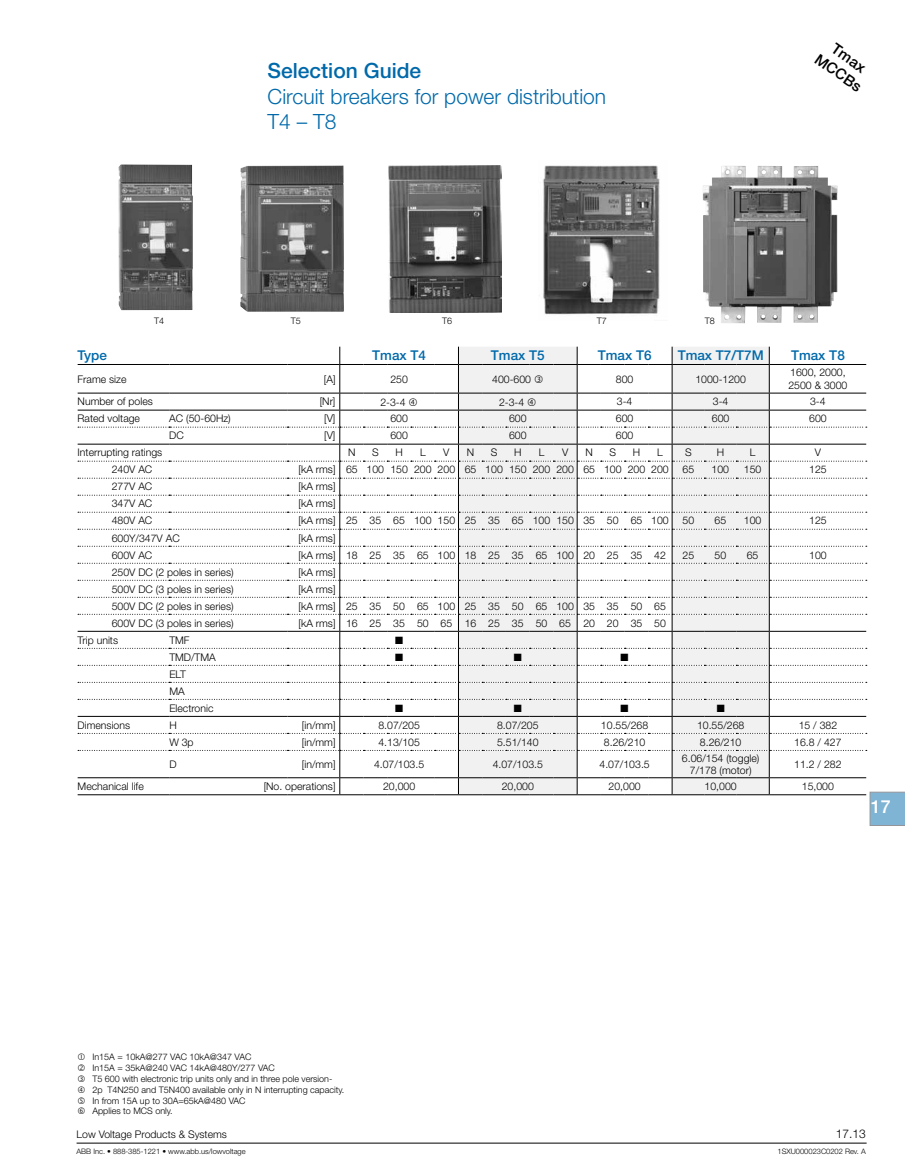
<style>
.page{position:relative;width:905px;height:1175px;background:#fff}
.page>*{position:absolute;margin:0;border:0;box-sizing:border-box;transform-origin:0 0}
.t1{font:300 21px/25.2px "Helvetica Neue LT Std";color:#0069aa}
.t2{font:500 21px "Helvetica Neue LT Std";color:#0069aa}
.t3{font:500 18px "Helvetica Neue LT Std";color:#fff}
.t4{font:500 15px/18px "Helvetica Neue LT Std";color:#000;text-align:center}
.t5{font:500 13.5px "Helvetica Neue LT Std";color:#0069aa}
.t6{font:300 12px "Helvetica Neue LT Std";color:#000}
.t7{font:300 10.5px/12.6px "Helvetica Neue LT Std";color:#000}
.t8{font:10.5px "Zapf Dingbats Std";color:#000}
.t9{font:300 9px/10.8px "Helvetica Neue LT Std";color:#000}
.t10{font:300 7.5px "Helvetica Neue LT Std";color:#000}
.s1{font-family:"ABB";font-weight:400}
</style>
<div class="page">
<hr style="left:77px;top:1142px;width:789px;height:1px;background:#000">
<img style="left:240px;top:165px;width:104px;height:147px">
<img style="left:118px;top:164px;width:75px;height:146px">
<svg style="left:78px;top:347px;width:826px;height:479px"></svg>
<hr style="left:672px;top:777px;width:32px;height:1px;background:#000">
<hr style="left:704px;top:777px;width:32px;height:1px;background:#000">
<hr style="left:736px;top:777px;width:33px;height:1px;background:#000">
<hr style="left:769px;top:777px;width:97px;height:1px;background:#000">
<img style="left:388px;top:165px;width:113px;height:147px">
<img style="left:543px;top:165px;width:117px;height:150px">
<img style="left:703px;top:166px;width:134px;height:157px">
<h1 class="t2" style="left:267px;top:58px;width:155px">Selection Guide</h1>
<h1 class="t1" style="left:267px;top:83px;width:340px">Circuit breakers for power distribution<br>T4 – T8</h1>
<p class="t9" style="left:154px;top:315px;width:12px">T4</p>
<p class="t9" style="left:291px;top:315px;width:12px">T5</p>
<p class="t9" style="left:442px;top:315px;width:12px">T6</p>
<p class="t9" style="left:597px;top:315px;width:12px">T7</p>
<p class="t9" style="left:705px;top:315px;width:12px">T8</p>
<h3 class="t4" style="left:832px;top:35px;width:55px;rotate:35deg">Tmax<br>MCCBs</h3>
<p class="t5" style="left:78px;top:347px;width:31px">Type</p>
<p class="t5" style="left:372px;top:347px;width:55px">Tmax T4</p>
<p class="t5" style="left:491px;top:347px;width:55px">Tmax T5</p>
<p class="t5" style="left:597px;top:347px;width:55px">Tmax T6</p>
<p class="t5" style="left:677px;top:347px;width:88px">Tmax T7/T7M</p>
<p class="t5" style="left:791px;top:347px;width:55px">Tmax T8</p>
<p class="t7" style="left:78px;top:372px;width:50px">Frame size</p>
<p class="t7" style="left:324px;top:372px;width:13px">[A]</p>
<p class="t7" style="left:390px;top:372px;width:19px">250</p>
<p class="t7" style="left:492px;top:373px;width:53px">400-600 <span class="s1">3</span></p>
<p class="t7" style="left:616px;top:372px;width:19px">800</p>
<p class="t7" style="left:695px;top:372px;width:52px">1000-1200</p>
<p class="t7" style="left:788px;top:366px;width:60px">1600, 2000,<br>2500 &amp; 3000</p>
<p class="t7" style="left:78px;top:395px;width:77px">Number of poles</p>
<p class="t7" style="left:320px;top:395px;width:17px">[Nr]</p>
<p class="t7" style="left:380px;top:396px;width:39px">2-3-4 <span class="s1">4</span></p>
<p class="t7" style="left:499px;top:396px;width:39px">2-3-4 <span class="s1">4</span></p>
<p class="t7" style="left:617px;top:395px;width:17px">3-4</p>
<p class="t7" style="left:713px;top:395px;width:17px">3-4</p>
<p class="t7" style="left:810px;top:395px;width:17px">3-4</p>
<p class="t7" style="left:78px;top:412px;width:64px">Rated voltage</p>
<p class="t7" style="left:169px;top:412px;width:63px">AC (50-60Hz)</p>
<p class="t7" style="left:324px;top:412px;width:13px">[V]</p>
<p class="t7" style="left:390px;top:412px;width:19px">600</p>
<p class="t7" style="left:509px;top:412px;width:19px">600</p>
<p class="t7" style="left:616px;top:412px;width:19px">600</p>
<p class="t7" style="left:712px;top:412px;width:19px">600</p>
<p class="t7" style="left:809px;top:412px;width:19px">600</p>
<p class="t7" style="left:169px;top:429px;width:16px">DC</p>
<p class="t7" style="left:324px;top:429px;width:13px">[V]</p>
<p class="t7" style="left:390px;top:429px;width:19px">600</p>
<p class="t7" style="left:509px;top:429px;width:19px">600</p>
<p class="t7" style="left:616px;top:429px;width:19px">600</p>
<p class="t7" style="left:78px;top:446px;width:86px">Interrupting ratings</p>
<p class="t7" style="left:348px;top:446px;width:9px">N</p>
<p class="t7" style="left:372px;top:446px;width:8px">S</p>
<p class="t7" style="left:395px;top:446px;width:9px">H</p>
<p class="t7" style="left:420px;top:446px;width:7px">L</p>
<p class="t7" style="left:443px;top:446px;width:8px">V</p>
<p class="t7" style="left:467px;top:446px;width:9px">N</p>
<p class="t7" style="left:491px;top:446px;width:8px">S</p>
<p class="t7" style="left:514px;top:446px;width:9px">H</p>
<p class="t7" style="left:538px;top:446px;width:7px">L</p>
<p class="t7" style="left:562px;top:446px;width:8px">V</p>
<p class="t7" style="left:585px;top:446px;width:9px">N</p>
<p class="t7" style="left:609px;top:446px;width:8px">S</p>
<p class="t7" style="left:632px;top:446px;width:9px">H</p>
<p class="t7" style="left:657px;top:446px;width:7px">L</p>
<p class="t7" style="left:685px;top:446px;width:8px">S</p>
<p class="t7" style="left:716px;top:446px;width:9px">H</p>
<p class="t7" style="left:749px;top:446px;width:7px">L</p>
<p class="t7" style="left:814px;top:446px;width:8px">V</p>
<p class="t7" style="left:112px;top:463px;width:42px">240V AC</p>
<p class="t7" style="left:298px;top:463px;width:372px">[kA rms] 65 100 150 200 200 65 100 150 200 200 65 100 200 200</p>
<p class="t7" style="left:682px;top:463px;width:13px">65</p>
<p class="t7" style="left:711px;top:463px;width:19px">100</p>
<p class="t7" style="left:743px;top:463px;width:19px">150</p>
<p class="t7" style="left:809px;top:463px;width:19px">125</p>
<p class="t7" style="left:112px;top:480px;width:42px">277V AC</p>
<p class="t7" style="left:298px;top:480px;width:38px">[kA rms]</p>
<p class="t7" style="left:112px;top:497px;width:42px">347V AC</p>
<p class="t7" style="left:298px;top:497px;width:38px">[kA rms]</p>
<p class="t7" style="left:112px;top:514px;width:42px">480V AC</p>
<p class="t7" style="left:298px;top:514px;width:372px">[kA rms] 25 35 65 100 150 25 35 65 100 150 35 50 65 100</p>
<p class="t7" style="left:682px;top:514px;width:13px">50</p>
<p class="t7" style="left:714px;top:514px;width:13px">65</p>
<p class="t7" style="left:743px;top:514px;width:19px">100</p>
<p class="t7" style="left:809px;top:514px;width:19px">125</p>
<p class="t7" style="left:112px;top:531px;width:70px">600Y/347V AC</p>
<p class="t7" style="left:298px;top:531px;width:38px">[kA rms]</p>
<p class="t7" style="left:112px;top:548px;width:42px">600V AC</p>
<p class="t7" style="left:298px;top:548px;width:369px">[kA rms] 18 25 35 65 100 18 25 35 65 100 20 25 35 42</p>
<p class="t7" style="left:682px;top:548px;width:13px">25</p>
<p class="t7" style="left:714px;top:548px;width:13px">50</p>
<p class="t7" style="left:746px;top:548px;width:13px">65</p>
<p class="t7" style="left:809px;top:548px;width:19px">100</p>
<p class="t7" style="left:112px;top:565px;width:123px">250V DC (2 poles in series)</p>
<p class="t7" style="left:298px;top:565px;width:38px">[kA rms]</p>
<p class="t7" style="left:112px;top:582px;width:123px">500V DC (3 poles in series)</p>
<p class="t7" style="left:298px;top:582px;width:38px">[kA rms]</p>
<p class="t7" style="left:112px;top:599px;width:123px">500V DC (2 poles in series)</p>
<p class="t7" style="left:298px;top:599px;width:369px">[kA rms] 25 35 50 65 100 25 35 50 65 100 35 35 50 65</p>
<p class="t7" style="left:112px;top:616px;width:123px">600V DC (3 poles in series)</p>
<p class="t7" style="left:298px;top:616px;width:369px">[kA rms] 16 25 35 50 65 16 25 35 50 65 20 20 35 50</p>
<p class="t7" style="left:78px;top:633px;width:42px">Trip units</p>
<p class="t7" style="left:169px;top:633px;width:22px">TMF</p>
<p class="t8" style="left:395px;top:635px;width:9px">■</p>
<p class="t7" style="left:169px;top:650px;width:48px">TMD/TMA</p>
<p class="t8" style="left:395px;top:652px;width:9px">■</p>
<p class="t8" style="left:514px;top:652px;width:9px">■</p>
<p class="t8" style="left:620px;top:652px;width:9px">■</p>
<p class="t7" style="left:169px;top:665px;width:46px;line-height:17px">ELT<br>MA<br>Electronic</p>
<p class="t8" style="left:395px;top:703px;width:9px">■</p>
<p class="t8" style="left:514px;top:703px;width:9px">■</p>
<p class="t8" style="left:620px;top:703px;width:9px">■</p>
<p class="t8" style="left:716px;top:703px;width:9px">■</p>
<p class="t7" style="left:78px;top:718px;width:54px">Dimensions</p>
<p class="t7" style="left:169px;top:718px;width:9px">H</p>
<p class="t7" style="left:302px;top:718px;width:35px">[in/mm]</p>
<p class="t7" style="left:378px;top:718px;width:43px">8.07/205</p>
<p class="t7" style="left:497px;top:718px;width:43px">8.07/205</p>
<p class="t7" style="left:601px;top:718px;width:49px">10.55/268</p>
<p class="t7" style="left:697px;top:718px;width:49px">10.55/268</p>
<p class="t7" style="left:798px;top:718px;width:40px">15 / 382</p>
<p class="t7" style="left:169px;top:735px;width:26px">W 3p</p>
<p class="t7" style="left:302px;top:735px;width:35px">[in/mm]</p>
<p class="t7" style="left:378px;top:735px;width:43px">4.13/105</p>
<p class="t7" style="left:497px;top:735px;width:43px">5.51/140</p>
<p class="t7" style="left:604px;top:735px;width:43px">8.26/210</p>
<p class="t7" style="left:700px;top:735px;width:43px">8.26/210</p>
<p class="t7" style="left:794px;top:735px;width:49px">16.8 / 427</p>
<p class="t7" style="left:169px;top:757px;width:9px">D</p>
<p class="t7" style="left:302px;top:757px;width:35px">[in/mm]</p>
<p class="t7" style="left:374px;top:757px;width:52px">4.07/103.5</p>
<p class="t7" style="left:492px;top:757px;width:52px">4.07/103.5</p>
<p class="t7" style="left:599px;top:757px;width:52px">4.07/103.5</p>
<p class="t7" style="left:682px;top:751px;width:79px;text-align:center">6.06/154 (toggle)<br>7/178 (motor)</p>
<p class="t7" style="left:794px;top:757px;width:49px">11.2 / 282</p>
<p class="t7" style="left:78px;top:779px;width:68px">Mechanical life</p>
<p class="t7" style="left:264px;top:779px;width:73px">[No. operations]</p>
<p class="t7" style="left:383px;top:779px;width:34px">20,000</p>
<p class="t7" style="left:501px;top:779px;width:34px">20,000</p>
<p class="t7" style="left:608px;top:779px;width:34px">20,000</p>
<p class="t7" style="left:704px;top:779px;width:34px">10,000</p>
<p class="t7" style="left:801px;top:779px;width:34px">15,000</p>
<h2 class="t3" style="left:870px;top:796px;width:22px">17</h2>
<p class="t9" style="left:77px;top:1051px;width:268px"><span class="s1">1</span> In15A = 10kA@277 VAC 10kA@347 VAC<br><span class="s1">2</span> In15A = 35kA@240 VAC 14kA@480Y/277 VAC<br><span class="s1">3</span> T5 600 with electronic trip units only and in three pole version-<br><span class="s1">4</span> 2p T4N250 and T5N400 available only in N interrupting capacity.<br><span class="s1">5</span> In from 15A up to 30A=65kA@480 VAC<br><span class="s1">6</span> Applies to MCS only.</p>
<p class="t7" style="left:77px;top:1128px;width:152px">Low Voltage Products &amp; Systems</p>
<p class="t6" style="left:835px;top:1126px;width:32px">17.13</p>
<p class="t10" style="left:77px;top:1146px;width:170px">ABB Inc. • 888-385-1221 • www.abb.us/lowvoltage</p>
<p class="t10" style="left:777px;top:1146px;width:90px">1SXU000023C0202 Rev. A</p>
</div>
